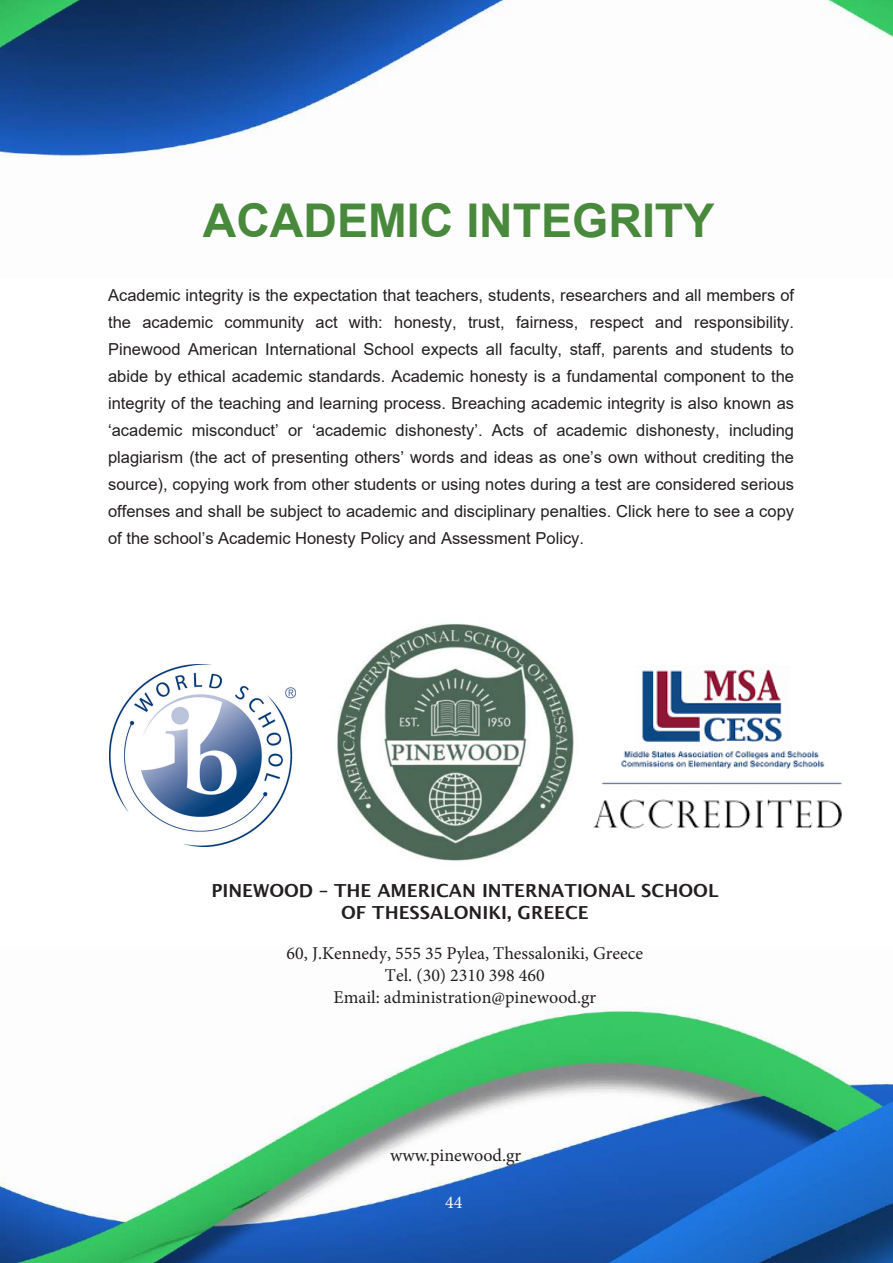
<style>
.page{position:relative;width:893px;height:1263px;background:#fff}
.page>*{position:absolute;margin:0;border:0;box-sizing:border-box;transform-origin:0 0}
.t1{font:700 46.5px "Arial";color:#48893c}
.t2{font:18px/21.9px "Minion Pro";color:#231f20;text-align:center}
.t3{font:700 18px/21.9px "Lucida Grande";color:#231f20;text-align:center}
.t4{font:18px "Minion Pro";color:#f9fafc}
.t5{font:16.5px/27px "Arial";color:#231f20;text-align:justify}
</style>
<div class="page">
<img style="left:0;top:0;width:893px;height:158px">
<img style="left:0;top:1007px;width:893px;height:256px">
<img style="left:337px;top:623px;width:237px;height:239px">
<img style="left:593px;top:669px;width:249px;height:160px">
<img style="left:110px;top:665px;width:186px;height:182px">
<h1 class="t1" style="left:203px;top:194px;width:513px">ACADEMIC INTEGRITY</h1>
<p class="t5" style="left:108px;top:282px;width:687px">Academic integrity is the expectation that teachers, students, researchers and all members of the academic community act with: honesty, trust, fairness, respect and responsibility.<br>Pinewood American International School expects all faculty, staff, parents and students to abide by ethical academic standards. Academic honesty is a fundamental component to the integrity of the teaching and learning process. Breaching academic integrity is also known as ‘academic misconduct’ or ‘academic dishonesty’. Acts of academic dishonesty, including plagiarism (the act of presenting others’ words and ideas as one’s own without crediting the source), copying work from other students or using notes during a test are considered serious offenses and shall be subject to academic and disciplinary penalties. Click here to see a copy of the school’s Academic Honesty Policy and Assessment Policy.</p>
<p class="t3" style="left:211px;top:879px;width:509px">PINEWOOD – THE AMERICAN INTERNATIONAL SCHOOL<br>OF THESSALONIKI, GREECE</p>
<p class="t2" style="left:287px;top:942px;width:358px">60, J.Kennedy, 555 35 Pylea, Thessaloniki, Greece<br>Tel. (30) 2310 398 460<br>Email: administration@pinewood.gr</p>
<p class="t2" style="left:390px;top:1144px;width:132px">www.pinewood.gr</p>
<p class="t4" style="left:445px;top:1190px;width:19px">44</p>
</div>
